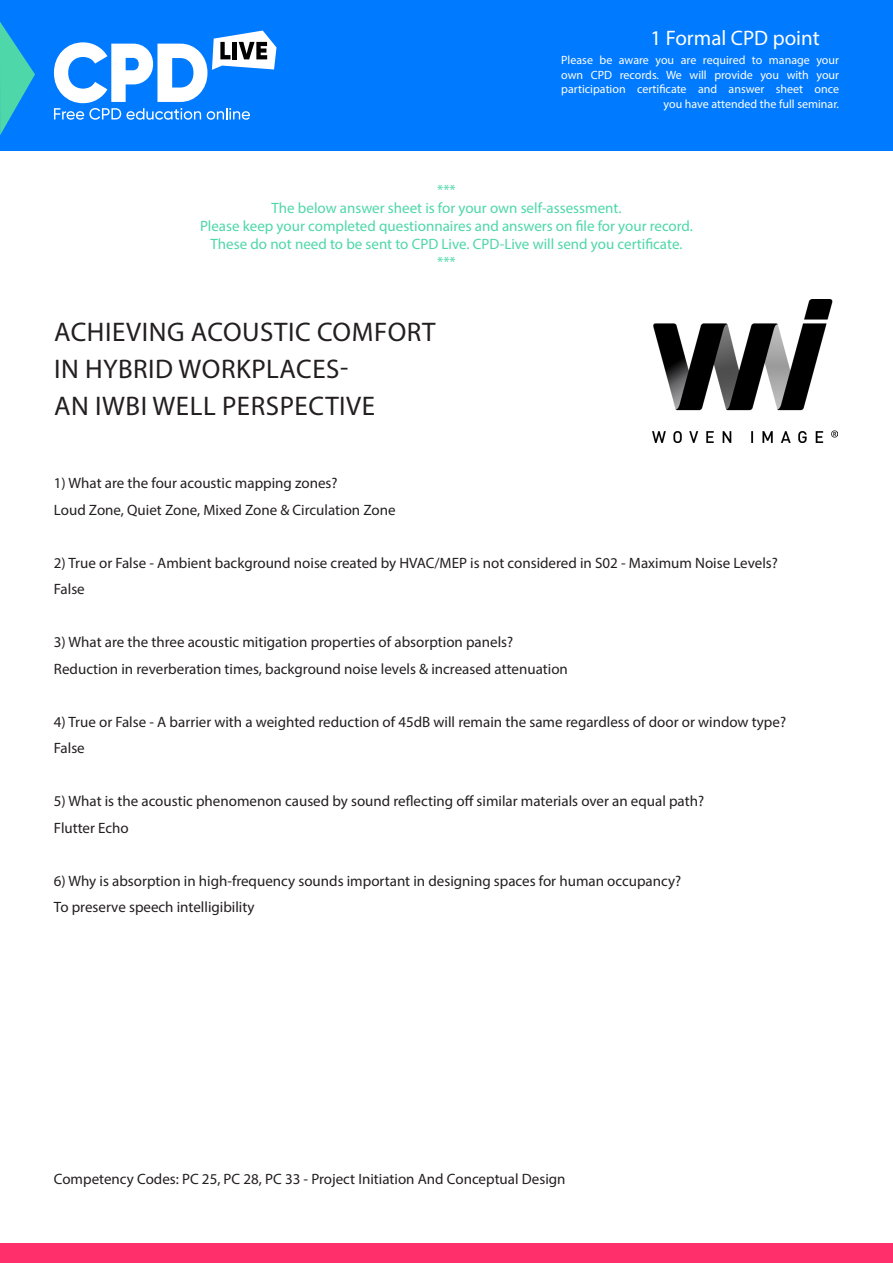
<style>
.page{position:relative;width:893px;height:1263px;background:#fff}
.page>*{position:absolute;margin:0;border:0;box-sizing:border-box;transform-origin:0 0}
.t1{font:27px "Myriad Pro";letter-spacing:.02em;color:#231f20}
.t2{font:21px "Myriad Pro";color:#fff}
.t3{font:15px "Myriad Pro";color:#231f20}
.t4{font:15px "Myriad Pro";color:#4ed7a8}
.t5{font:12px/14.4px "Myriad Pro";color:#fff;text-align:right}
</style>
<div class="page">
<div style="left:0;top:0;width:893px;height:151px;background:#007aff"></div>
<svg style="left:54px;top:31px;width:222px;height:89px"></svg>
<svg style="left:0;top:22px;width:35px;height:113px"></svg>
<div style="left:0;top:1243px;width:893px;height:20px;background:#ff2f6b"></div>
<img style="left:652px;top:300px;width:185px;height:143px">
<p class="t2" style="left:651px;top:25px;width:171px">1 Formal CPD point</p>
<p class="t5" style="left:561px;top:53px;width:279px">Please be aware you are required to manage your own CPD records. We will provide you with your participation certificate and answer sheet once you have attended the full seminar.</p>
<p class="t4" style="left:437px;top:180px;width:20px">***</p>
<p class="t4" style="left:272px;top:198px;width:351px">The below answer sheet is for your own self-assessment.</p>
<p class="t4" style="left:200px;top:216px;width:494px">Please keep your completed questionnaires and answers on file for your record.</p>
<p class="t4" style="left:211px;top:234px;width:473px">These do not need to be sent to CPD Live. CPD-Live will send you certificate.</p>
<p class="t4" style="left:437px;top:252px;width:20px">***</p>
<p class="t1" style="left:54px;top:315px;width:383px">ACHIEVING ACOUSTIC COMFORT</p>
<p class="t1" style="left:54px;top:352px;width:296px">IN HYBRID WORKPLACES-</p>
<p class="t1" style="left:54px;top:389px;width:323px">AN IWBI WELL PERSPECTIVE</p>
<p class="t3" style="left:54px;top:474px;width:285px">1) What are the four acoustic mapping zones?</p>
<p class="t3" style="left:54px;top:500px;width:343px">Loud Zone, Quiet Zone, Mixed Zone &amp; Circulation Zone</p>
<p class="t3" style="left:54px;top:553px;width:725px">2) True or False - Ambient background noise created by HVAC/MEP is not considered in S02 - Maximum Noise Levels?</p>
<p class="t3" style="left:54px;top:580px;width:32px">False</p>
<p class="t3" style="left:54px;top:633px;width:461px">3) What are the three acoustic mitigation properties of absorption panels?</p>
<p class="t3" style="left:54px;top:659px;width:515px">Reduction in reverberation times, background noise levels &amp; increased attenuation</p>
<p class="t3" style="left:54px;top:712px;width:734px">4) True or False - A barrier with a weighted reduction of 45dB will remain the same regardless of door or window type?</p>
<p class="t3" style="left:54px;top:739px;width:32px">False</p>
<p class="t3" style="left:54px;top:792px;width:652px">5) What is the acoustic phenomenon caused by sound reflecting off similar materials over an equal path?</p>
<p class="t3" style="left:54px;top:818px;width:76px">Flutter Echo</p>
<p class="t3" style="left:54px;top:871px;width:629px">6) Why is absorption in high-frequency sounds important in designing spaces for human occupancy?</p>
<p class="t3" style="left:54px;top:898px;width:202px">To preserve speech intelligibility</p>
<p class="t3" style="left:54px;top:1170px;width:513px">Competency Codes: PC 25, PC 28, PC 33 - Project Initiation And Conceptual Design</p>
</div>
